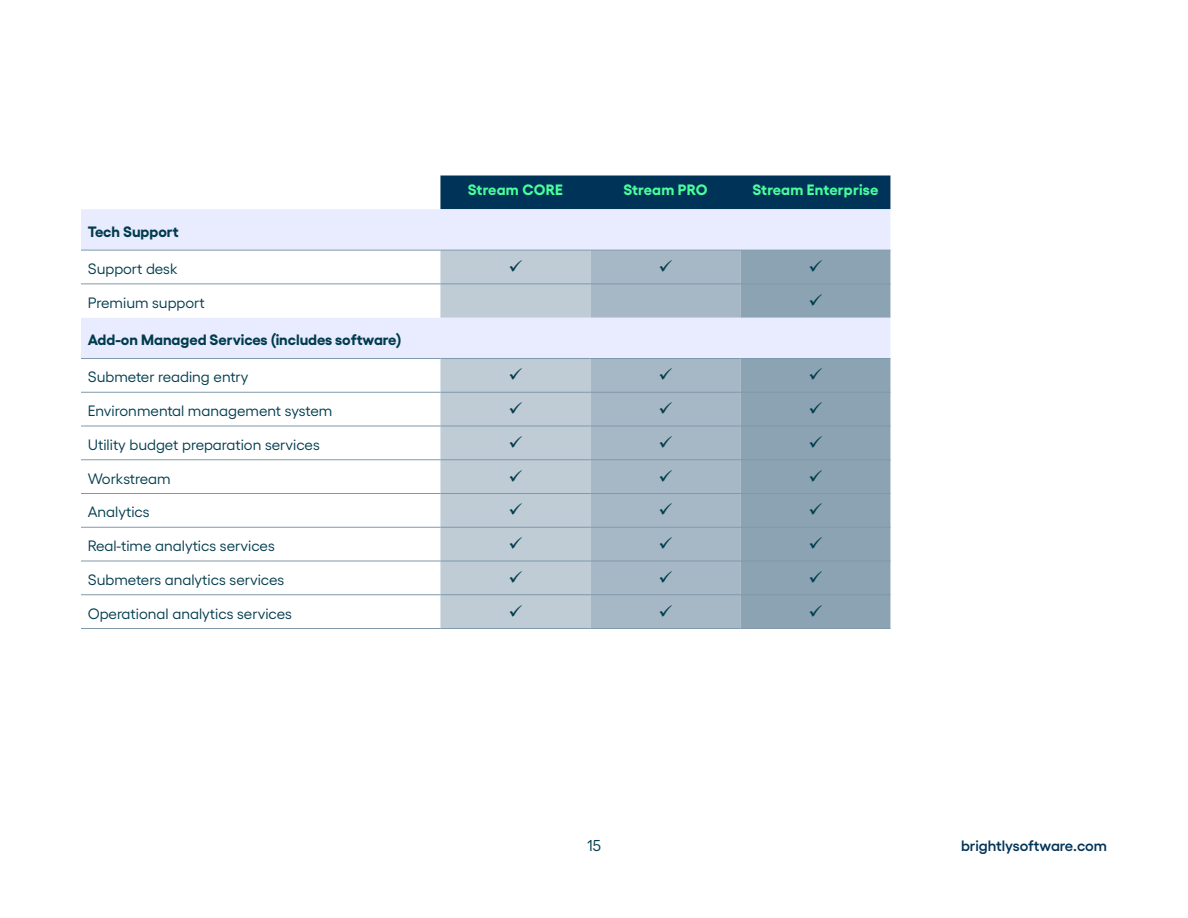
<style>
.page{position:relative;width:1188px;height:918px;background:#fff}
.page>*{position:absolute;margin:0;border:0;box-sizing:border-box;transform-origin:0 0}
.t1{font:15.75px "Yellix";color:#003d4c}
.t2{font:15px "Yellix";color:#003b4d}
.t3{font:700 15px "Yellix";color:#003b4d}
.t4{font:700 15px "Yellix";letter-spacing:.01em;color:#48ff9b}
.t5{font:600 15px "Yellix";color:#003358}
</style>
<div class="page">
<div style="left:440px;top:176px;width:450px;height:33px;background:#003358"></div>
<div style="left:81px;top:209px;width:809px;height:41px;background:#e9ecff"></div>
<svg style="left:81px;top:283px;width:359px;height:313px"></svg>
<svg style="left:440px;top:251px;width:150px;height:377px;background:#c3cfd9"></svg>
<svg style="left:590px;top:251px;width:150px;height:377px;background:#adbdcb"></svg>
<svg style="left:740px;top:251px;width:150px;height:377px;background:#96abbc"></svg>
<hr style="left:81px;top:250px;width:359px;height:1px;background:#8099ac">
<hr style="left:440px;top:250px;width:150px;height:1px;background:#8099ac">
<hr style="left:590px;top:250px;width:150px;height:1px;background:#8099ac">
<hr style="left:740px;top:250px;width:150px;height:1px;background:#8099ac">
<hr style="left:81px;top:358px;width:359px;height:1px;background:#8099ac">
<hr style="left:440px;top:358px;width:150px;height:1px;background:#8099ac">
<hr style="left:590px;top:358px;width:150px;height:1px;background:#8099ac">
<hr style="left:740px;top:358px;width:150px;height:1px;background:#8099ac">
<hr style="left:81px;top:392px;width:359px;height:1px;background:#8099ac">
<hr style="left:440px;top:392px;width:150px;height:1px;background:#8099ac">
<hr style="left:590px;top:392px;width:150px;height:1px;background:#8099ac">
<hr style="left:740px;top:392px;width:150px;height:1px;background:#8099ac">
<hr style="left:81px;top:426px;width:359px;height:1px;background:#8099ac">
<hr style="left:440px;top:426px;width:150px;height:1px;background:#8099ac">
<hr style="left:590px;top:426px;width:150px;height:1px;background:#8099ac">
<hr style="left:740px;top:426px;width:150px;height:1px;background:#8099ac">
<hr style="left:81px;top:459px;width:359px;height:1px;background:#8099ac">
<hr style="left:440px;top:459px;width:150px;height:1px;background:#8099ac">
<hr style="left:590px;top:459px;width:150px;height:1px;background:#8099ac">
<hr style="left:740px;top:459px;width:150px;height:1px;background:#8099ac">
<hr style="left:81px;top:493px;width:359px;height:1px;background:#8099ac">
<hr style="left:440px;top:493px;width:150px;height:1px;background:#8099ac">
<hr style="left:590px;top:493px;width:150px;height:1px;background:#8099ac">
<hr style="left:740px;top:493px;width:150px;height:1px;background:#8099ac">
<hr style="left:81px;top:527px;width:359px;height:1px;background:#8099ac">
<hr style="left:440px;top:527px;width:150px;height:1px;background:#8099ac">
<hr style="left:590px;top:527px;width:150px;height:1px;background:#8099ac">
<hr style="left:740px;top:527px;width:150px;height:1px;background:#8099ac">
<hr style="left:81px;top:561px;width:359px;height:1px;background:#8099ac">
<hr style="left:440px;top:561px;width:150px;height:1px;background:#8099ac">
<hr style="left:590px;top:561px;width:150px;height:1px;background:#8099ac">
<hr style="left:740px;top:561px;width:150px;height:1px;background:#8099ac">
<hr style="left:81px;top:594px;width:359px;height:1px;background:#8099ac">
<hr style="left:440px;top:594px;width:150px;height:1px;background:#8099ac">
<hr style="left:590px;top:594px;width:150px;height:1px;background:#8099ac">
<hr style="left:740px;top:594px;width:150px;height:1px;background:#8099ac">
<hr style="left:81px;top:628px;width:359px;height:1px;background:#8099ac">
<hr style="left:440px;top:628px;width:150px;height:1px;background:#8099ac">
<hr style="left:590px;top:628px;width:150px;height:1px;background:#8099ac">
<hr style="left:740px;top:628px;width:150px;height:1px;background:#8099ac">
<hr style="left:81px;top:284px;width:359px;height:1px;background:#8099ac">
<hr style="left:440px;top:284px;width:150px;height:1px;background:#8099ac">
<hr style="left:590px;top:284px;width:150px;height:1px;background:#8099ac">
<hr style="left:740px;top:284px;width:150px;height:1px;background:#8099ac">
<svg style="left:510px;top:260px;width:12px;height:12px"></svg>
<svg style="left:660px;top:260px;width:12px;height:12px"></svg>
<svg style="left:810px;top:260px;width:12px;height:12px"></svg>
<svg style="left:810px;top:294px;width:12px;height:11px"></svg>
<svg style="left:510px;top:368px;width:12px;height:12px"></svg>
<svg style="left:660px;top:368px;width:12px;height:12px"></svg>
<svg style="left:810px;top:368px;width:12px;height:12px"></svg>
<svg style="left:510px;top:402px;width:12px;height:12px"></svg>
<svg style="left:660px;top:402px;width:12px;height:12px"></svg>
<svg style="left:810px;top:402px;width:12px;height:12px"></svg>
<svg style="left:510px;top:436px;width:12px;height:12px"></svg>
<svg style="left:660px;top:436px;width:12px;height:12px"></svg>
<svg style="left:810px;top:436px;width:12px;height:12px"></svg>
<svg style="left:510px;top:470px;width:12px;height:11px"></svg>
<svg style="left:660px;top:470px;width:12px;height:11px"></svg>
<svg style="left:810px;top:470px;width:12px;height:11px"></svg>
<svg style="left:510px;top:503px;width:12px;height:12px"></svg>
<svg style="left:660px;top:503px;width:12px;height:12px"></svg>
<svg style="left:810px;top:503px;width:12px;height:12px"></svg>
<svg style="left:510px;top:537px;width:12px;height:12px"></svg>
<svg style="left:660px;top:537px;width:12px;height:12px"></svg>
<svg style="left:810px;top:537px;width:12px;height:12px"></svg>
<svg style="left:510px;top:571px;width:12px;height:12px"></svg>
<svg style="left:660px;top:571px;width:12px;height:12px"></svg>
<svg style="left:810px;top:571px;width:12px;height:12px"></svg>
<svg style="left:510px;top:605px;width:12px;height:11px"></svg>
<svg style="left:660px;top:605px;width:12px;height:11px"></svg>
<svg style="left:810px;top:605px;width:12px;height:11px"></svg>
<p class="t3" style="left:88px;top:219px;width:92px">Tech Support</p>
<p class="t2" style="left:88px;top:257px;width:91px">Support desk</p>
<p class="t2" style="left:88px;top:291px;width:119px">Premium support</p>
<p class="t3" style="left:88px;top:328px;width:315px">Add-on Managed Services (includes software)</p>
<p class="t2" style="left:88px;top:366px;width:162px">Submeter reading entry</p>
<p class="t2" style="left:88px;top:399px;width:246px">Environmental management system</p>
<p class="t2" style="left:88px;top:433px;width:234px">Utility budget preparation services</p>
<p class="t2" style="left:88px;top:467px;width:84px">Workstream</p>
<p class="t2" style="left:88px;top:501px;width:64px">Analytics</p>
<p class="t2" style="left:88px;top:534px;width:189px">Real-time analytics services</p>
<p class="t2" style="left:88px;top:568px;width:198px">Submeters analytics services</p>
<p class="t2" style="left:88px;top:602px;width:206px">Operational analytics services</p>
<p class="t4" style="left:468px;top:178px;width:97px">Stream CORE</p>
<p class="t4" style="left:623px;top:178px;width:85px">Stream PRO</p>
<p class="t4" style="left:752px;top:178px;width:127px">Stream Enterprise</p>
<p class="t1" style="left:587px;top:834px;width:15px">15</p>
<p class="t5" style="left:961px;top:834px;width:147px">brightlysoftware.com</p>
</div>
